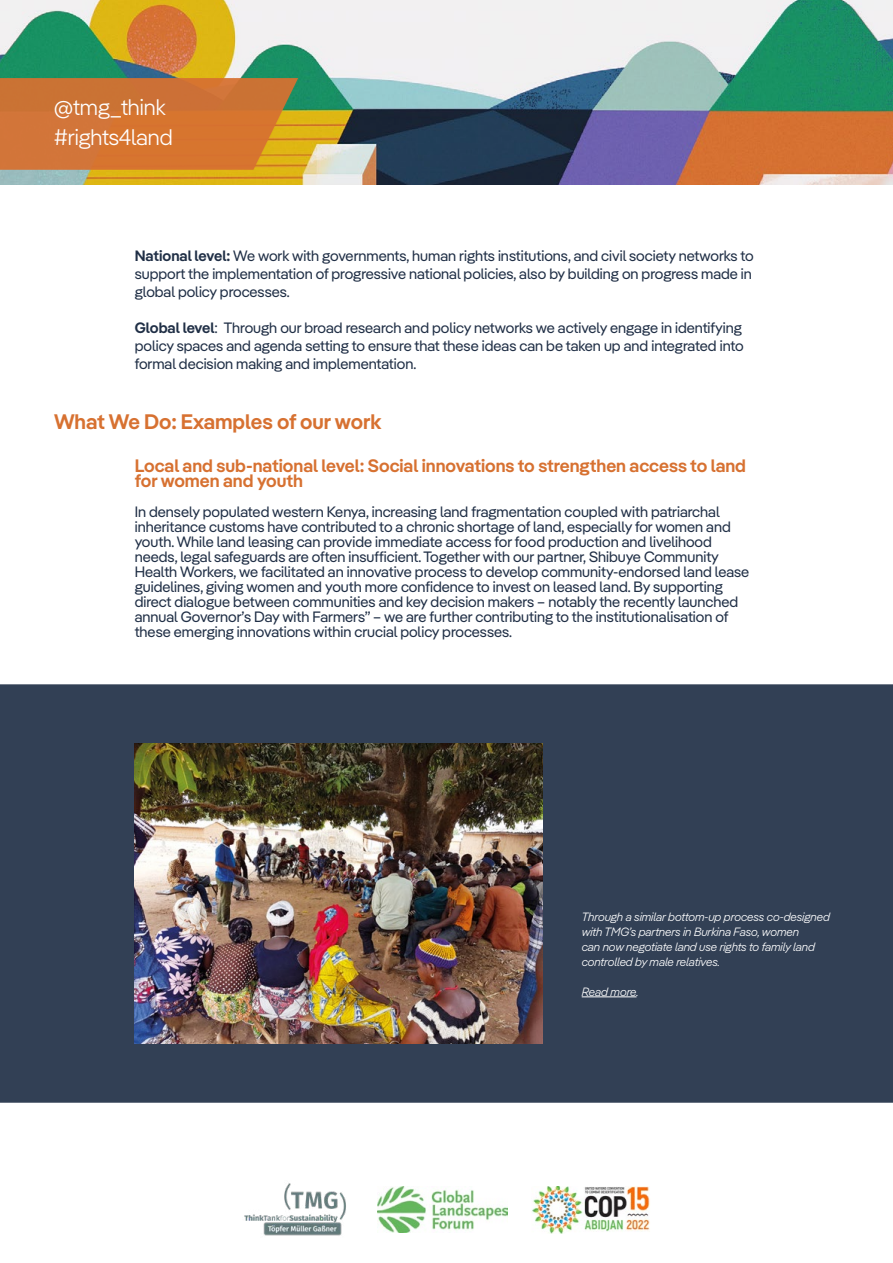
<style>
.page{position:relative;width:893px;height:1263px;background:#fff}
.page>*{position:absolute;margin:0;border:0;box-sizing:border-box;transform-origin:0 0}
.t1{font:300 22.5px/30px "Pangea";color:#fff}
.t2{font:600 21px "Pangea";color:#d77131}
.t3{font:600 18px/15px "Pangea";color:#d77131}
.t4{font:15px/15px "Pangea";color:#202f46}
.t5{font:italic 300 12px/15px "Pangea";color:#fff}
.s1{font-weight:600}
</style>
<div class="page">
<img style="left:0;top:0;width:893px;height:185px">
<img style="left:532px;top:1186px;width:118px;height:47px">
<img style="left:244px;top:1183px;width:102px;height:53px">
<img style="left:378px;top:1187px;width:130px;height:46px">
<svg style="left:0;top:78px;width:299px;height:92px;background:#d07832"></svg>
<div style="left:0;top:684px;width:893px;height:419px;background:#324055"></div>
<hr style="left:582px;top:996px;width:54px;height:1px;background:#fff">
<img style="left:135px;top:743px;width:408px;height:300px">
<h1 class="t1" style="left:54px;top:91px;width:120px">@tmg_think #rights4land</h1>
<p class="t4" style="left:135px;top:246px;width:620px;line-height:18px;text-align:justify"><span class="s1">National level:</span> We work with governments, human rights institutions, and civil society networks to support the implementation of progressive national policies, also by building on progress made in global policy processes.</p>
<p class="t4" style="left:135px;top:318px;width:611px;line-height:18px"><span class="s1">Global level</span>: Through our broad research and policy networks we actively engage in identifying policy spaces and agenda setting to ensure that these ideas can be taken up and integrated into formal decision making and implementation.</p>
<h2 class="t2" style="left:54px;top:406px;width:329px">What We Do: Examples of our work</h2>
<p class="t3" style="left:135px;top:457px;width:613px">Local and sub-national level: Social innovations to strengthen access to land for women and youth</p>
<p class="t4" style="left:135px;top:503px;width:616px">In densely populated western Kenya, increasing land fragmentation coupled with patriarchal inheritance customs have contributed to a chronic shortage of land, especially for women and youth. While land leasing can provide immediate access for food production and livelihood needs, legal safeguards are often insufficient. Together with our partner, Shibuye Community Health Workers, we facilitated an innovative process to develop community-endorsed land lease guidelines, giving women and youth more confidence to invest on leased land. By supporting direct dialogue between communities and key decision makers – notably the recently launched annual Governor’s Day with Farmers” – we are further contributing to the institutionalisation of these emerging innovations within crucial policy processes.</p>
<p class="t5" style="left:582px;top:908px;width:250px">Through a similar bottom-up process co-designed with TMG’s partners in Burkina Faso, women<br>can now negotiate land use rights to family land controlled by male relatives.</p>
<p class="t5" style="left:582px;top:983px;width:58px">Read more.</p>
</div>
